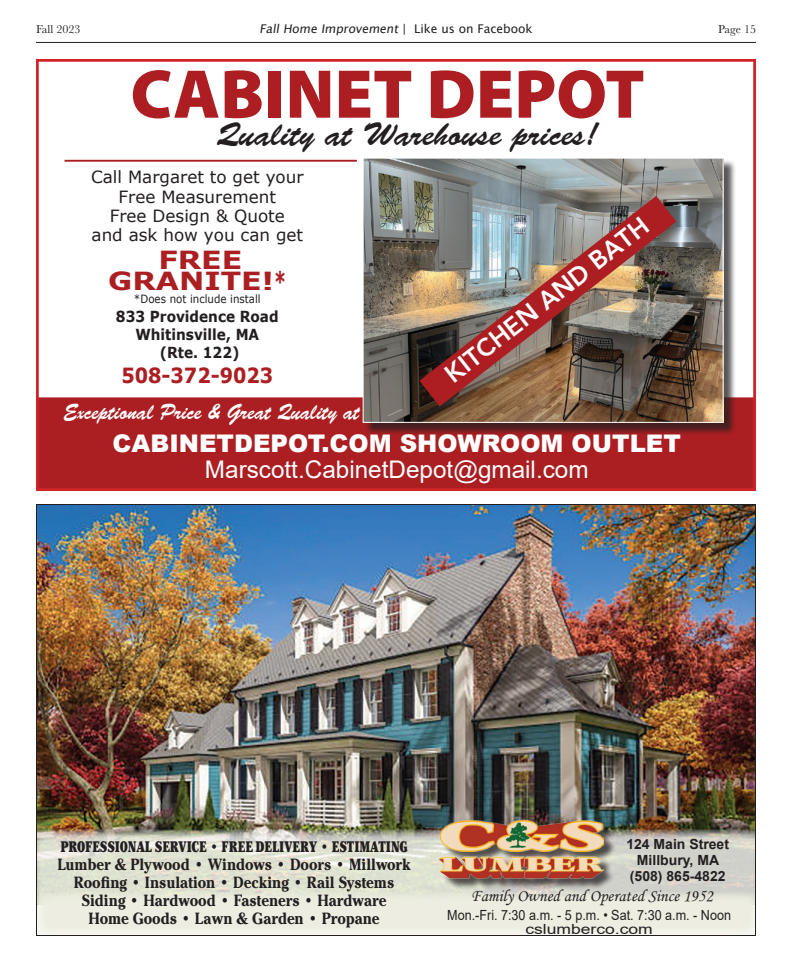
<style>
.page{position:relative;width:792px;height:972px;background:#fff}
.page>*{position:absolute;margin:0;border:0;box-sizing:border-box;transform-origin:0 0}
.t1{font:69.6px "Myriad Variable Concept";color:#ac1e22}
.t2{font:33.1px "Motif Script S Si";color:#231f20}
.t3{font:700 25.2px "Expo S Si";color:#fff}
.t4{font:700 25px/20.9px "Verdana";color:#ab1e22;text-align:center;scale:1.2 1}
.t5{font:24.3px "Arial";color:#fff}
.t6{font:900 24.3px "Arial";color:#fff}
.t7{font:22.3px "Motif Script S Si";color:#fff;scale:.9 1}
.t8{font:700 20.9px "Verdana";color:#ac1e22;scale:.9 1}
.t9{font:700 17px/18px "Cheltenham Pro";letter-spacing:-.005em;color:#231f20;text-align:center;scale:.9 1}
.t10{font:17px "Monotype Corsiva";color:#231f20}
.t11{font:16.8px/19.1px "Verdana";color:#231f20;text-align:center}
.t12{font:900 16px "Cheltenham Pro Cd";color:#231f20;scale:.88 1}
.t13{font:700 15.2px/18.2px "Verdana";color:#231f20;text-align:center;scale:.9 1}
.t14{font:14px/14px "Arial";color:#231f20;text-align:center;scale:.9 1}
.t15{font:700 14px/16px "Arial";color:#231f20;text-align:center}
.t16{font:12px "Lucida Grande";color:#231f20}
.t17{font:12px "Baskerville";color:#231f20}
.t18{font:11.4px "Verdana";color:#231f20;scale:.9 1}
</style>
<div class="page">
<hr style="left:36px;top:42px;width:720px;height:1px;background:#231f20">
<img style="left:38px;top:506px;width:716px;height:323px">
<svg style="left:38px;top:829px;width:716px;height:105px;background:#dfe0d3"></svg>
<div style="left:441px;top:821px;width:175px;height:70px;background:#231f20;opacity:.75"></div>
<img style="left:439px;top:819px;width:165px;height:60px">
<div style="left:36px;top:398px;width:720px;height:93px;background:#ab1e22"></div>
<hr style="left:65px;top:160px;width:292px;height:2px;background:#ac1e22">
<div style="left:36px;top:59px;width:720px;height:432px;border:3px solid #d1232a"></div>
<div style="left:364px;top:159px;width:372px;height:276px;background:#231f20;opacity:.75"></div>
<img style="left:365px;top:160px;width:357px;height:261px">
<div style="left:363px;top:158px;width:361px;height:265px;border:1px solid #fff"></div>
<img style="left:420px;top:196px;width:256px;height:211px">
<p class="t17" style="left:36px;top:21px;width:46px">Fall 2023</p>
<p class="t16" style="left:259px;top:22px;width:275px">FallHome Improvement| Li ke u s o n Face boo k</p>
<p class="t17" style="left:718px;top:21px;width:39px">Page 15</p>
<h1 class="t1" style="left:131px;top:54px;width:516px">CABINET DEPOT</h1>
<h2 class="t2" style="left:217px;top:116px;width:383px">Quality at Warehouse prices!</h2>
<p class="t11" style="left:91px;top:168px;width:214px">Call Margaret to get your<br>Free Measurement<br>Free Design &amp; Quote<br>and ask how you can get</p>
<h3 class="t4" style="left:108px;top:249px;width:150px">FREE<br>GRANITE!*</h3>
<p class="t18" style="left:134px;top:291px;width:142px">*Does not include install</p>
<p class="t13" style="left:116px;top:307px;width:182px">833 Providence Road<br>Whitinsville, MA (Rte. 122)</p>
<p class="t8" style="left:121px;top:361px;width:170px">508-372-9023</p>
<h3 class="t7" style="left:63px;top:400px;width:330px">Exceptional Price &amp; Great Quality at</h3>
<h3 class="t6" style="left:113px;top:425px;width:570px">CABINETDEPOT.COM SHOWROOM OUTLET</h3>
<h3 class="t5" style="left:205px;top:452px;width:385px">Marscott.CabinetDepot@gmail.com</h3>
<h3 class="t3" style="left:439px;top:365px;width:252px;rotate:-38deg">KITCHEN AND BATH</h3>
<p class="t12" style="left:60px;top:837px;width:396px">PROFESSIONAL SERVICE • FREE DELIVERY • ESTIMATING</p>
<p class="t9" style="left:57px;top:855px;width:394px">Lumber &amp; Plywood • Windows • Doors • Millwork Roofing • Insulation • Decking • Rail Systems Siding • Hardwood • Fasteners • Hardware<br>Home Goods • Lawn &amp; Garden • Propane</p>
<p class="t15" style="left:626px;top:836px;width:104px">124 Main Street<br>Millbury, MA (508) 865-4822</p>
<p class="t14" style="left:447px;top:908px;width:317px">Mon.-Fri. 7:30 a.m. - 5 p.m. • Sat. 7:30 a.m. - Noon cslumberco.com</p>
<p class="t10" style="left:471px;top:885px;width:244px">Family Owned and Operated Since 1952</p>
</div>
